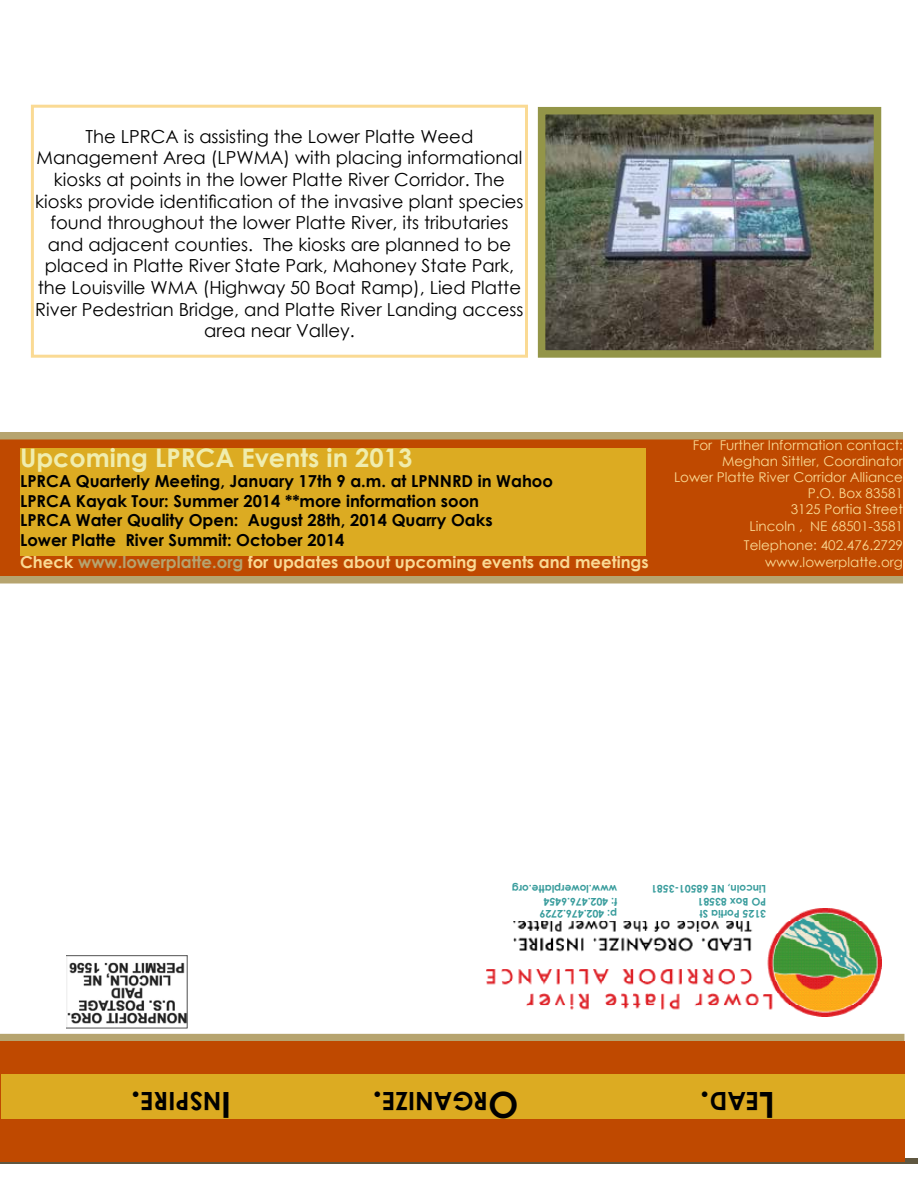
<style>
.page{position:relative;width:918px;height:1188px;background:#fff}
.page>*{position:absolute;margin:0;border:0;box-sizing:border-box;transform-origin:0 0}
.t1{font:700 36px "Century Gothic";color:#000}
.t2{font:700 25.5px "Century Gothic";color:#f0edae}
.t3{font:700 25.2px "Century Gothic";color:#000}
.t4{font:18px/21.6px "Century Gothic";color:#000;text-align:center}
.t5{font:700 16.5px/19.8px "Century Gothic";color:#000}
.t6{font:700 16.5px "Century Gothic";color:#fada94}
.t7{font:13.5px/16.2px "Century Gothic";color:#fada94;text-align:right}
.t8{font:700 10.5px/12.6px "Century Gothic";color:#389c9c}
.s1{color:#b6a46f}
</style>
<div class="page">
<div style="left:0;top:1158px;width:918px;height:6px;background:#5f5741"></div>
<img style="left:486px;top:909px;width:395px;height:107px">
<img style="left:66px;top:956px;width:122px;height:73px">
<div style="left:0;top:576px;width:903px;height:8px;background:#b6a46f"></div>
<div style="left:0;top:1034px;width:904px;height:7px;background:#b6a46f"></div>
<div style="left:0;top:440px;width:653px;height:136px;background:#bf4900"></div>
<div style="left:609px;top:440px;width:294px;height:136px;background:#bf4900"></div>
<div style="left:0;top:1041px;width:904px;height:121px;background:#bf4900"></div>
<div style="left:1px;top:1075px;width:903px;height:44px;background:#dcab22"></div>
<div style="left:0;top:432px;width:903px;height:8px;background:#b6a46f"></div>
<div style="left:20px;top:448px;width:625px;height:108px;background:#dcab22"></div>
<div style="left:31px;top:105px;width:497px;height:253px;border:3px solid #fada94"></div>
<img style="left:547px;top:116px;width:325px;height:233px">
<div style="left:538px;top:107px;width:343px;height:251px;border:8px solid #939548"></div>
<p class="t4" style="left:35px;top:125px;width:490px">The LPRCA is assisting the Lower Platte Weed Management Area (LPWMA) with placing informational kiosks at points in the lower Platte River Corridor. The kiosks provide identification of the invasive plant species found throughout the lower Platte River, its tributaries and adjacent counties. The kiosks are planned to be placed in Platte River State Park, Mahoney State Park, the Louisville WMA (Highway 50 Boat Ramp), Lied Platte River Pedestrian Bridge, and Platte River Landing access area near Valley.</p>
<h2 class="t2" style="left:20px;top:438px;width:394px">Upcoming LPRCA Events in 2013</h2>
<p class="t5" style="left:20px;top:470px;width:534px">LPRCA Quarterly Meeting, January 17th 9 a.m. at LPNNRD in Wahoo LPRCA Kayak Tour: Summer 2014 **more information soon<br>LPRCA Water Quality Open: August 28th, 2014 Quarry Oaks<br>Lower Platte River Summit: October 2014</p>
<p class="t6" style="left:20px;top:550px;width:630px">Check <span class="s1">www.lowerplatte.org</span> for updates about upcoming events and meetings</p>
<p class="t7" style="left:674px;top:436px;width:231px">For Further Information contact:<br>Meghan Sittler, Coordinator<br>Lower Platte River Corridor Alliance<br>P.O. Box 83581<br>3125 Portia Street<br>Lincoln , NE 68501-3581</p>
<p class="t7" style="left:744px;top:537px;width:161px">Telephone: 402.476.2729 www.lowerplatte.org</p>
<p class="t8" style="left:617px;top:921px;width:107px;rotate:-180deg">p: 402.476.2729<br>f: 402.476.6454 www.lowerplatte.org</p>
<p class="t8" style="left:766px;top:921px;width:117px;rotate:-180deg">3125 Portia St<br>PO Box 83581<br>Lincoln, NE 68501-3581</p>
<h1 class="t1" style="left:518px;top:1132px;width:32px;rotate:-180deg">O</h1>
<h3 class="t3" style="left:759px;top:1120px;width:51px;rotate:-180deg">ead</h3>
<h1 class="t1" style="left:775px;top:1132px;width:17px;rotate:-180deg">L</h1>
<h1 class="t1" style="left:141px;top:1132px;width:12px;rotate:-180deg">.</h1>
<h3 class="t3" style="left:221px;top:1120px;width:82px;rotate:-180deg">nspire</h3>
<h1 class="t1" style="left:231px;top:1132px;width:6px;rotate:-180deg">I</h1>
<h1 class="t1" style="left:383px;top:1132px;width:12px;rotate:-180deg">.</h1>
<h3 class="t3" style="left:488px;top:1120px;width:107px;rotate:-180deg">rganize</h3>
<h1 class="t1" style="left:710px;top:1132px;width:12px;rotate:-180deg">.</h1>
</div>
